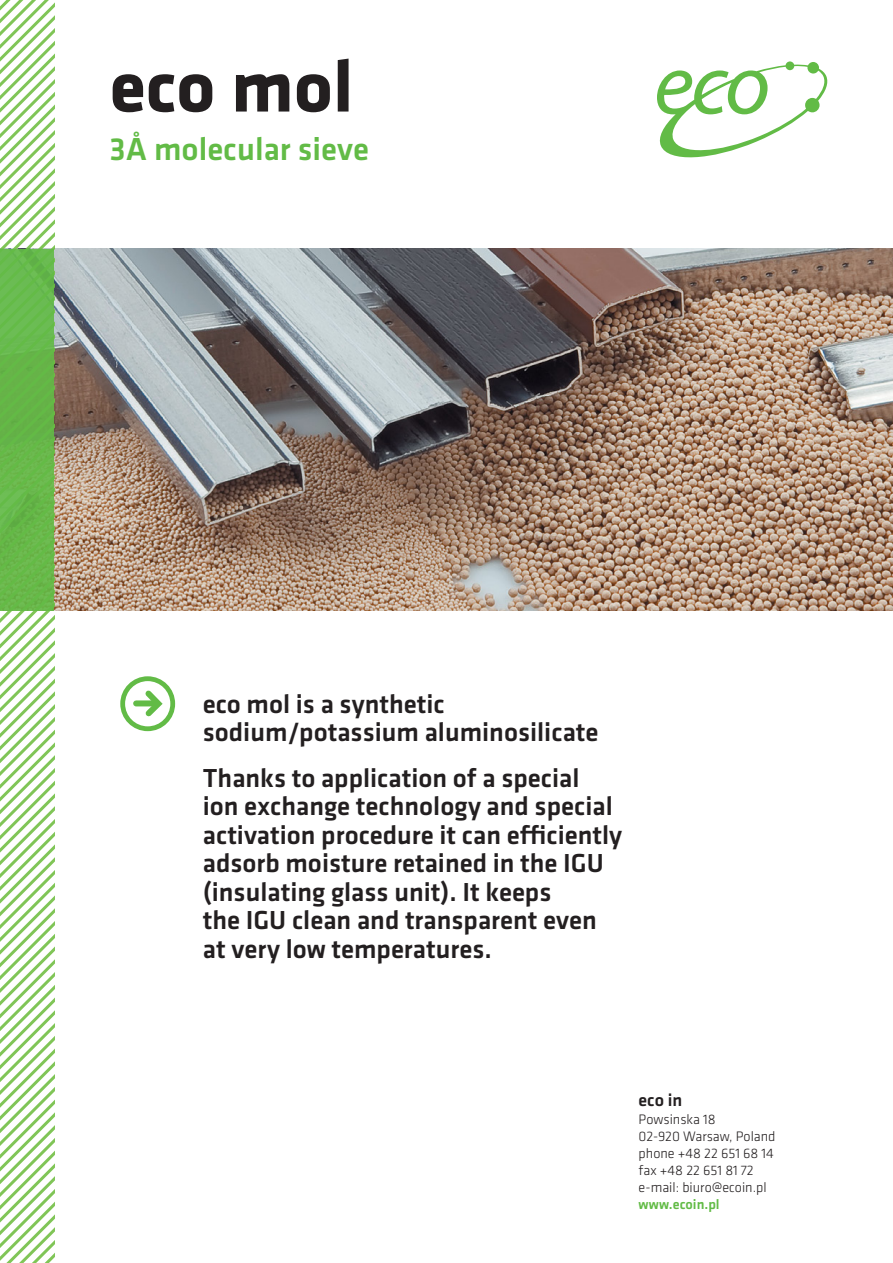
<style>
.page{position:relative;width:893px;height:1263px;background:#fff}
.page>*{position:absolute;margin:0;border:0;box-sizing:border-box;transform-origin:0 0}
.t1{font:700 75px "Klavika";color:#231f20}
.t2{font:500 33px "Klavika";color:#62bb46}
.TXT{font:500 27px/28.5px "Klavika";color:#231f20}
.Śródtytuł{font:500 18px "Klavika";color:#231f20}
.TXT-2{font:300 14.25px "Klavika";color:#231f20}
.TXT-3{font:500 14.25px "Klavika";color:#62bb46}
</style>
<div class="page">
<img style="left:54px;top:249px;width:839px;height:361px">
<svg style="left:0;top:0;width:54px;height:1263px"></svg>
<div style="left:0;top:249px;width:54px;height:361px;background:#62bb46"></div>
<div style="left:120px;top:676px;width:55px;height:55px;border:5px solid #62bb46;border-radius:50%"></div>
<svg style="left:140px;top:685px;width:27px;height:37px"></svg>
<div style="left:136px;top:700px;width:20px;height:6px;background:#62bb46"></div>
<svg style="left:657px;top:61px;width:171px;height:97px"></svg>
<p class="t1" style="left:110px;top:32px;width:245px">eco mol</p>
<p class="t2" style="left:110px;top:127px;width:261px">3Å molecular sieve</p>
<p class="TXT" style="left:203px;top:689px;width:397px">eco mol is a synthetic sodium/potassium aluminosilicate</p>
<p class="TXT" style="left:203px;top:763px;width:421px">Thanks to application of a special<br>ion exchange technology and special activation procedure it can efficiently adsorb moisture retained in the IGU (insulating glass unit). It keeps<br>the IGU clean and transparent even at very low temperatures.</p>
<p class="Śródtytuł" style="left:639px;top:1088px;width:45px">eco in</p>
<p class="TXT-2" style="left:639px;top:1110px;width:79px">Powsinska 18</p>
<p class="TXT-2" style="left:639px;top:1127px;width:138px">02-920 Warsaw, Poland</p>
<p class="TXT-2" style="left:639px;top:1144px;width:137px">phone +48 22 651 68 14</p>
<p class="TXT-2" style="left:639px;top:1161px;width:117px">fax +48 22 651 81 72</p>
<p class="TXT-2" style="left:639px;top:1178px;width:130px">e-mail: biuro@ecoin.pl</p>
<p class="TXT-3" style="left:639px;top:1194px;width:83px">www.ecoin.pl</p>
</div>
